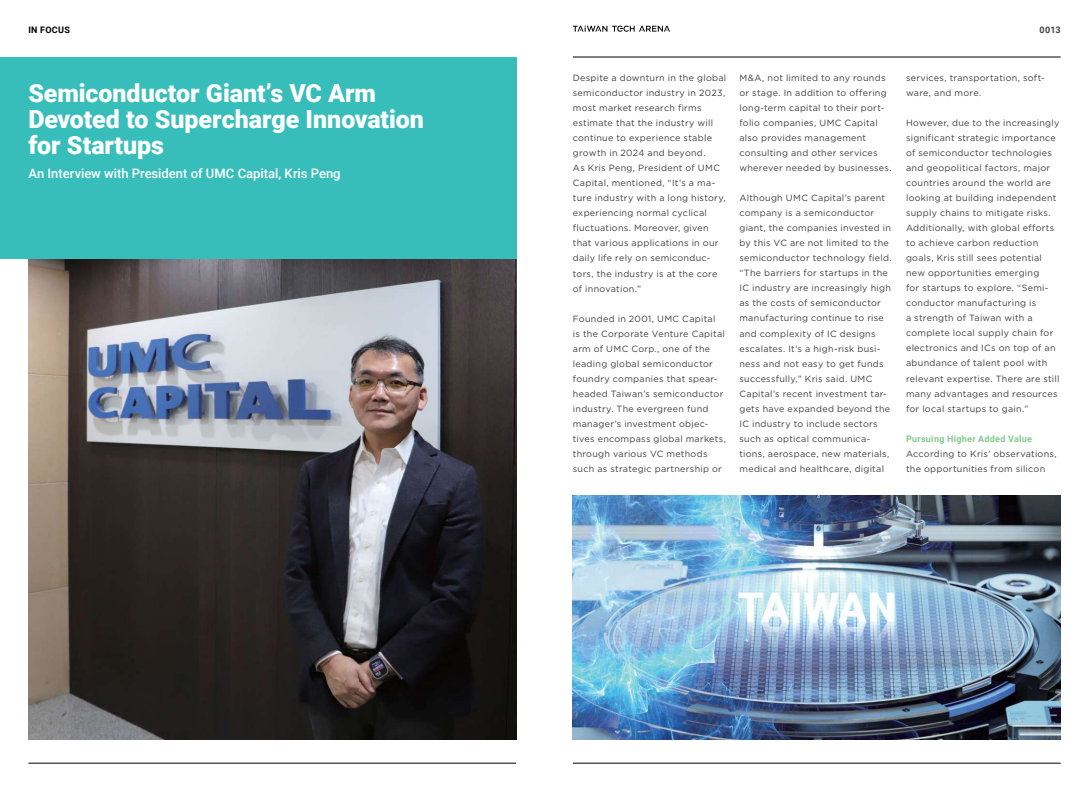
<style>
.page{position:relative;width:1089px;height:806px;background:#fff}
.page>*{position:absolute;margin:0;border:0;box-sizing:border-box;transform-origin:0 0}
.t1{font:900 25px/26px "Roboto";letter-spacing:-.005em;color:#fff}
.t2{font:500 13px "Roboto";color:#fff}
.t3{font:9px/15px "Gotham";letter-spacing:.03em;color:#404042}
.t4{font:700 9px "Roboto";letter-spacing:.035em;color:#84c98b}
.t5{font:700 9px "Roboto";letter-spacing:.035em;color:#000}
.t6{font:700 9px "Roboto";color:#404042}
</style>
<div class="page">
<img style="left:28px;top:258px;width:488px;height:481px">
<div style="left:0;top:57px;width:516px;height:201px;background:#37bebb"></div>
<img style="left:573px;top:495px;width:487px;height:244px">
<hr style="left:28px;top:762px;width:488px;height:1px;background:#000">
<hr style="left:573px;top:762px;width:487px;height:1px;background:#000">
<hr style="left:573px;top:57px;width:487px;height:1px;background:#000">
<svg style="left:573px;top:26px;width:97px;height:6px"></svg>
<p class="t5" style="left:28px;top:24px;width:43px">IN FOCUS</p>
<p class="t6" style="left:1039px;top:24px;width:22px">0013</p>
<h1 class="t1" style="left:28px;top:79px;width:397px">Semiconductor Giant’s VC Arm<br>Devoted to Supercharge Innovation for Startups</h1>
<p class="t3" style="left:906px;top:70px;width:140px">services, transportation, soft&shy;ware, and more.</p>
<p class="t3" style="left:739px;top:70px;width:154px">M&amp;A, not limited to any rounds or stage. In addition to offering long-term capital to their port&shy;folio companies, UMC Capital also provides management consulting and other services wherever needed by businesses.</p>
<p class="t3" style="left:739px;top:190px;width:154px">Although UMC Capital’s parent company is a semiconductor giant, the companies invested in by this VC are not limited to the semiconductor technology field. “The barriers for startups in the<br>IC industry are increasingly high as the costs of semiconductor manufacturing continue to rise and complexity of IC designs escalates. It’s a high-risk busi&shy;ness and not easy to get funds successfully,” Kris said. UMC<br>Capital’s recent investment tar&shy;gets have expanded beyond the<br>IC industry to include sectors such as optical communica&shy;tions, aerospace, new materials, medical and healthcare, digital</p>
<p class="t3" style="left:573px;top:70px;width:155px">Despite a downturn in the global semiconductor industry in 2023, most market research firms estimate that the industry will continue to experience stable growth in 2024 and beyond.<br>As Kris Peng, President of UMC<br>Capital, mentioned, “It’s a ma&shy;ture industry with a long history, experiencing normal cyclical fluctuations. Moreover, given that various applications in our daily life rely on semiconduc&shy;tors, the industry is at the core of innovation.”</p>
<p class="t3" style="left:573px;top:310px;width:154px">Founded in 2001, UMC Capital<br>is the Corporate Venture Capital arm of UMC Corp., one of the leading global semiconductor foundry companies that spear&shy;headed Taiwan’s semiconductor industry. The evergreen fund manager’s investment objec&shy;tives encompass global markets, through various VC methods such as strategic partnership or</p>
<p class="t3" style="left:906px;top:115px;width:155px">However, due to the increasingly significant strategic importance of semiconductor technologies and geopolitical factors, major countries around the world are looking at building independent supply chains to mitigate risks.<br>Additionally, with global efforts to achieve carbon reduction goals, Kris still sees potential new opportunities emerging<br>for startups to explore. “Semi&shy;conductor manufacturing is<br>a strength of Taiwan with a complete local supply chain for electronics and ICs on top of an abundance of talent pool with relevant expertise. There are still many advantages and resources for local startups to gain.”</p>
<p class="t4" style="left:906px;top:432px;width:127px">Pursuing Higher Added Value</p>
<p class="t3" style="left:906px;top:445px;width:152px">According to Kris’ observations, the opportunities from silicon</p>
<h2 class="t2" style="left:28px;top:164px;width:314px">An Interview with President of UMC Capital, Kris Peng</h2>
</div>
